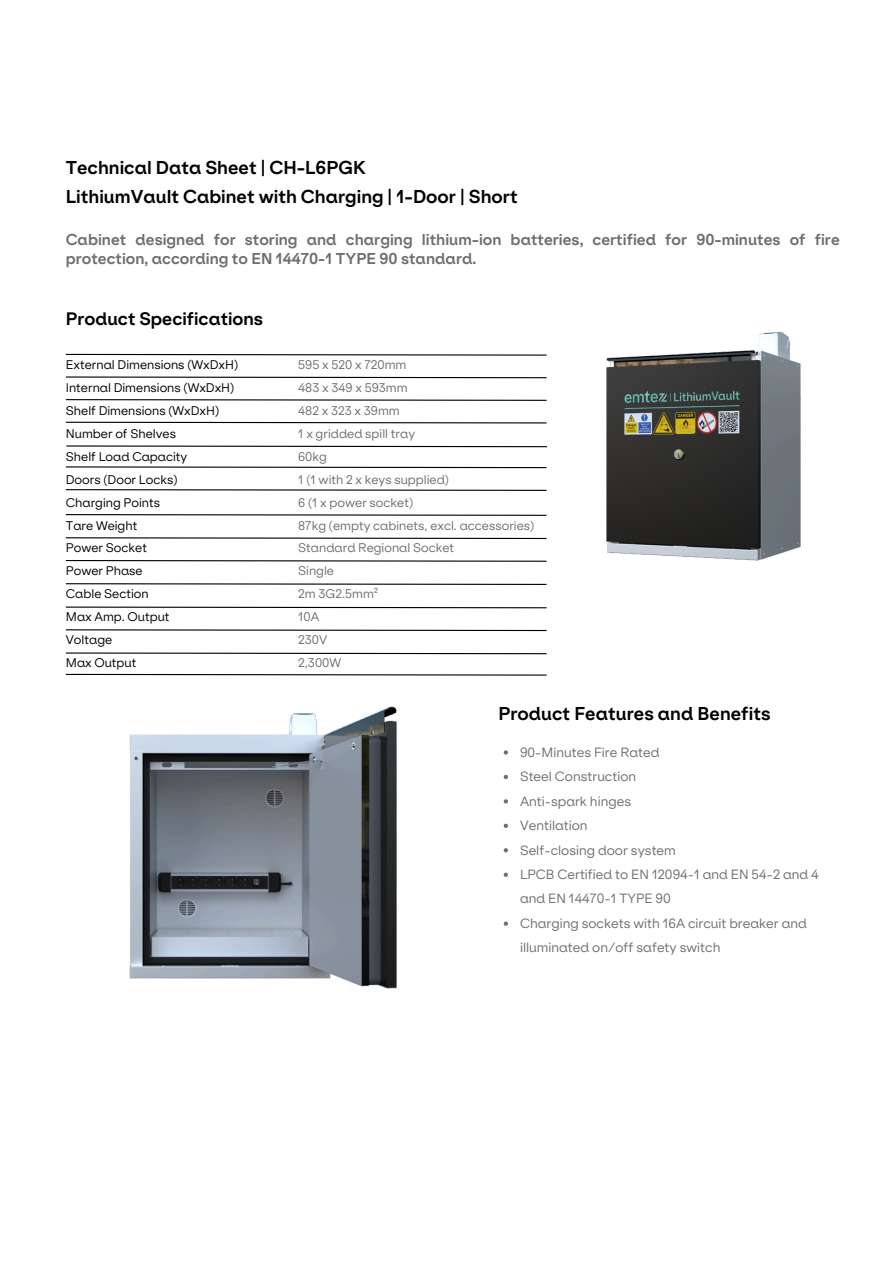
<style>
.page{position:relative;width:894px;height:1264px;background:#fff}
.page>*{position:absolute;margin:0;border:0;box-sizing:border-box;transform-origin:0 0}
.t1{font:700 17.7px/29.2px "ES Klarheit Kurrent";color:#000}
.t2{font:700 17.1px "ES Klarheit Kurrent";color:#000}
.t3{font:700 15px/19.2px "ES Klarheit Kurrent";color:#6e6f71}
.t4{font:12.75px/24.5px "ES Klarheit Kurrent";color:#6e6f71}
.t5{font:12px/23px "ES Klarheit Kurrent";color:#000}
.t6{font:12px "ES Klarheit Kurrent";color:#6e6f71}
</style>
<div class="page">
<svg style="left:65px;top:353px;width:433px;height:3px"></svg>
<svg style="left:65px;top:376px;width:433px;height:3px"></svg>
<svg style="left:65px;top:399px;width:433px;height:2px"></svg>
<svg style="left:65px;top:421px;width:433px;height:3px"></svg>
<svg style="left:65px;top:514px;width:433px;height:2px"></svg>
<svg style="left:65px;top:466px;width:433px;height:3px"></svg>
<svg style="left:65px;top:489px;width:433px;height:2px"></svg>
<svg style="left:65px;top:583px;width:433px;height:2px"></svg>
<svg style="left:65px;top:537px;width:433px;height:2px"></svg>
<svg style="left:65px;top:560px;width:433px;height:2px"></svg>
<svg style="left:65px;top:652px;width:482px;height:3px"></svg>
<svg style="left:65px;top:606px;width:433px;height:3px"></svg>
<svg style="left:65px;top:629px;width:433px;height:2px"></svg>
<svg style="left:65px;top:673px;width:482px;height:3px"></svg>
<svg style="left:66px;top:445px;width:432px;height:3px"></svg>
<svg style="left:503px;top:750px;width:5px;height:4px"></svg>
<svg style="left:503px;top:774px;width:5px;height:5px"></svg>
<svg style="left:503px;top:799px;width:5px;height:4px"></svg>
<svg style="left:503px;top:823px;width:5px;height:5px"></svg>
<svg style="left:503px;top:848px;width:5px;height:4px"></svg>
<svg style="left:503px;top:872px;width:5px;height:4px"></svg>
<svg style="left:503px;top:921px;width:5px;height:4px"></svg>
<img style="left:498px;top:331px;width:303px;height:301px">
<img style="left:129px;top:706px;width:268px;height:283px">
<p class="t1" style="left:66px;top:153px;width:453px">Technical Data Sheet | CH-L6PGK<br>LithiumVault Cabinet with Charging | 1-Door | Short</p>
<p class="t3" style="left:66px;top:229px;width:775px">Cabinet designed for storing and charging lithium-ion batteries, certified for 90-minutes of fire protection, according to EN 14470-1 TYPE 90 standard.</p>
<p class="t2" style="left:66px;top:307px;width:199px">Product Specifications</p>
<h1 class="t5" style="left:66px;top:353px;width:174px">External Dimensions (WxDxH)<br>Internal Dimensions (WxDxH)</h1>
<h2 class="t5" style="left:66px;top:399px;width:155px">Shelf Dimensions (WxDxH)</h2>
<p class="t5" style="left:66px;top:422px;width:112px">Number of Shelves</p>
<h1 class="t5" style="left:66px;top:444px;width:123px">Shelf Load Capacity</h1>
<p class="t5" style="left:66px;top:467px;width:113px">Doors (Door Locks)</p>
<p class="t5" style="left:66px;top:490px;width:96px">Charging Points</p>
<p class="t5" style="left:66px;top:513px;width:73px">Tare Weight</p>
<p class="t5" style="left:66px;top:536px;width:83px">Power Socket</p>
<p class="t5" style="left:66px;top:559px;width:78px">Power Phase</p>
<p class="t5" style="left:66px;top:582px;width:84px">Cable Section</p>
<p class="t5" style="left:66px;top:605px;width:105px">Max Amp. Output</p>
<p class="t5" style="left:66px;top:628px;width:48px">Voltage</p>
<p class="t5" style="left:66px;top:651px;width:72px">Max Output</p>
<p class="t6" style="left:298px;top:356px;width:110px">595 x 520 x 720mm</p>
<p class="t6" style="left:298px;top:379px;width:111px">483 x 349 x 593mm</p>
<p class="t6" style="left:298px;top:402px;width:103px">482 x 323 x 39mm</p>
<p class="t6" style="left:298px;top:425px;width:118px">1 x gridded spill tray</p>
<p class="t6" style="left:298px;top:448px;width:30px">60kg</p>
<p class="t6" style="left:298px;top:471px;width:152px">1 (1 with 2 x keys supplied)</p>
<p class="t6" style="left:298px;top:494px;width:116px">6 (1 x power socket)</p>
<p class="t6" style="left:298px;top:517px;width:237px">87kg (empty cabinets, excl. accessories)</p>
<p class="t6" style="left:298px;top:540px;width:157px">Standard Regional Socket</p>
<p class="t6" style="left:298px;top:562px;width:37px">Single</p>
<p class="t6" style="left:298px;top:585px;width:81px">2m 3G2.5mm²</p>
<p class="t6" style="left:298px;top:608px;width:23px">10A</p>
<p class="t6" style="left:298px;top:631px;width:31px">230V</p>
<p class="t6" style="left:298px;top:654px;width:44px">2,300W</p>
<p class="t1" style="left:498px;top:698px;width:273px">Product Features and Benefits</p>
<p class="t4" style="left:520px;top:739px;width:141px">90-Minutes Fire Rated</p>
<p class="t4" style="left:520px;top:764px;width:118px">Steel Construction</p>
<p class="t4" style="left:520px;top:788px;width:112px">Anti-spark hinges</p>
<p class="t4" style="left:520px;top:813px;width:69px">Ventilation</p>
<p class="t4" style="left:520px;top:837px;width:157px">Self-closing door system</p>
<p class="t4" style="left:520px;top:861px;width:300px">LPCB Certified to EN 12094-1 and EN 54-2 and 4 and EN 14470-1 TYPE 90</p>
<p class="t4" style="left:520px;top:910px;width:288px">Charging sockets with 16A circuit breaker and illuminated on/off safety switch</p>
</div>
